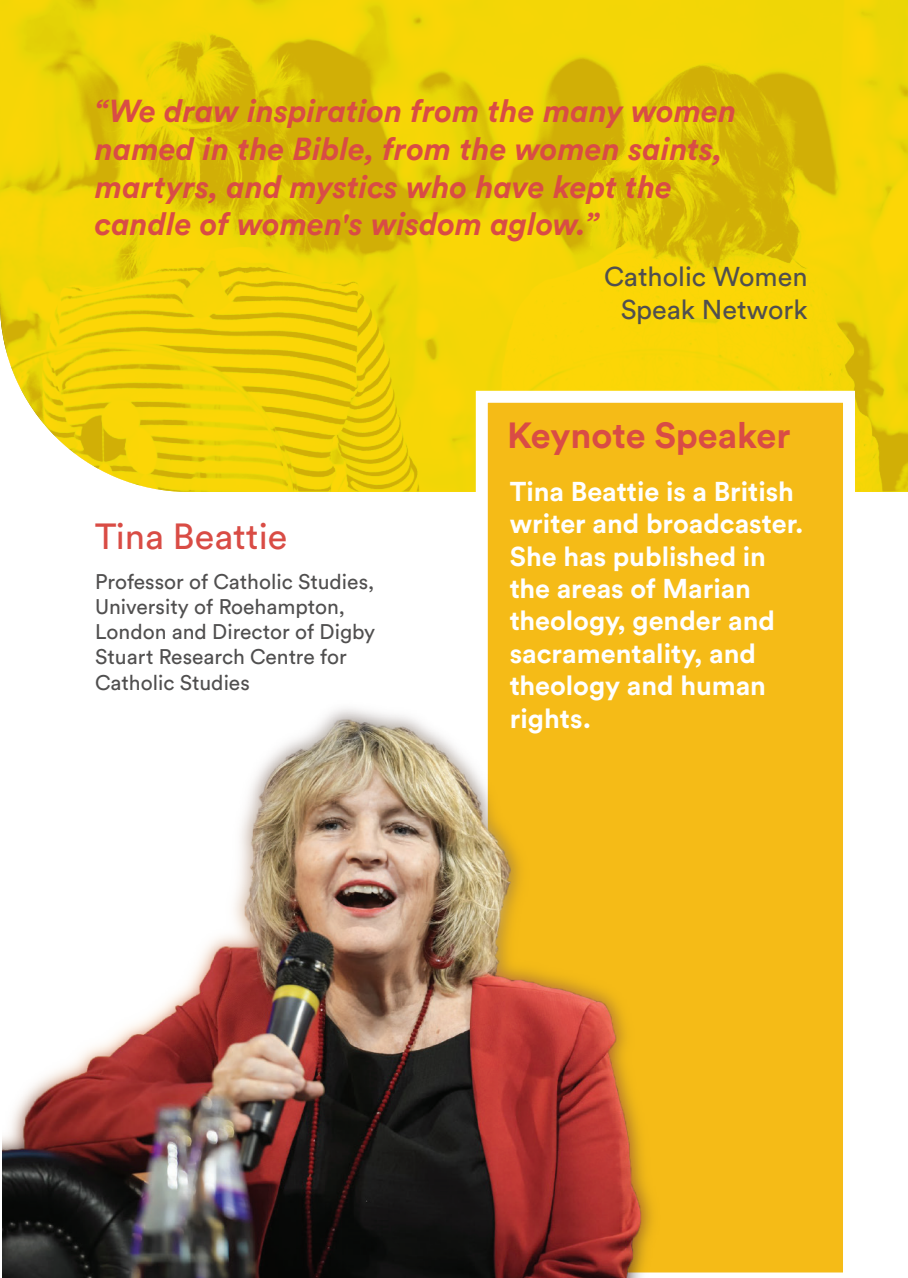
<style>
.page{position:relative;width:908px;height:1278px;background:#fff}
.page>*{position:absolute;margin:0;border:0;box-sizing:border-box;transform-origin:0 0}
.t1{font:700 36px "Circular Std";color:#d94c45}
.t2{font:36px "Circular Std";color:#d94c45}
.t3{font:italic 700 31.5px/37.8px "Circular Std";color:#d94c45}
.t4{font:700 27px/32.4px "Circular Std";color:#fff}
.t5{font:27px/32.4px "Circular Std";color:#504f4f;text-align:right}
.t6{font:21px/25.2px "Circular Std";color:#504f4f}
</style>
<div class="page">
<svg style="left:0;top:0;width:908px;height:492px;background:#ebcd0a"></svg>
<svg style="left:476px;top:391px;width:379px;height:287px;background:#f6c12e"></svg>
<img style="left:2px;top:678px;width:841px;height:600px">
<p class="t3" style="left:95px;top:91px;width:643px">“We draw inspiration from the many women named in the Bible, from the women saints, martyrs, and mystics who have kept the candle of women's wisdom aglow.”</p>
<p class="t5" style="left:604px;top:260px;width:205px">Catholic Women<br>Speak Network</p>
<h1 class="t2" style="left:95px;top:515px;width:194px">Tina Beattie</h1>
<p class="t6" style="left:95px;top:568px;width:281px">Professor of Catholic Studies,<br>University of Roehampton,<br>London and Director of Digby<br>Stuart Research Centre for<br>Catholic Studies</p>
<h1 class="t1" style="left:507px;top:412px;width:285px">Keynote Speaker</h1>
<p class="t4" style="left:510px;top:474px;width:295px">Tina Beattie is a British writer and broadcaster.<br>She has published in the areas of Marian theology, gender and sacramentality, and theology and human rights.</p>
</div>
